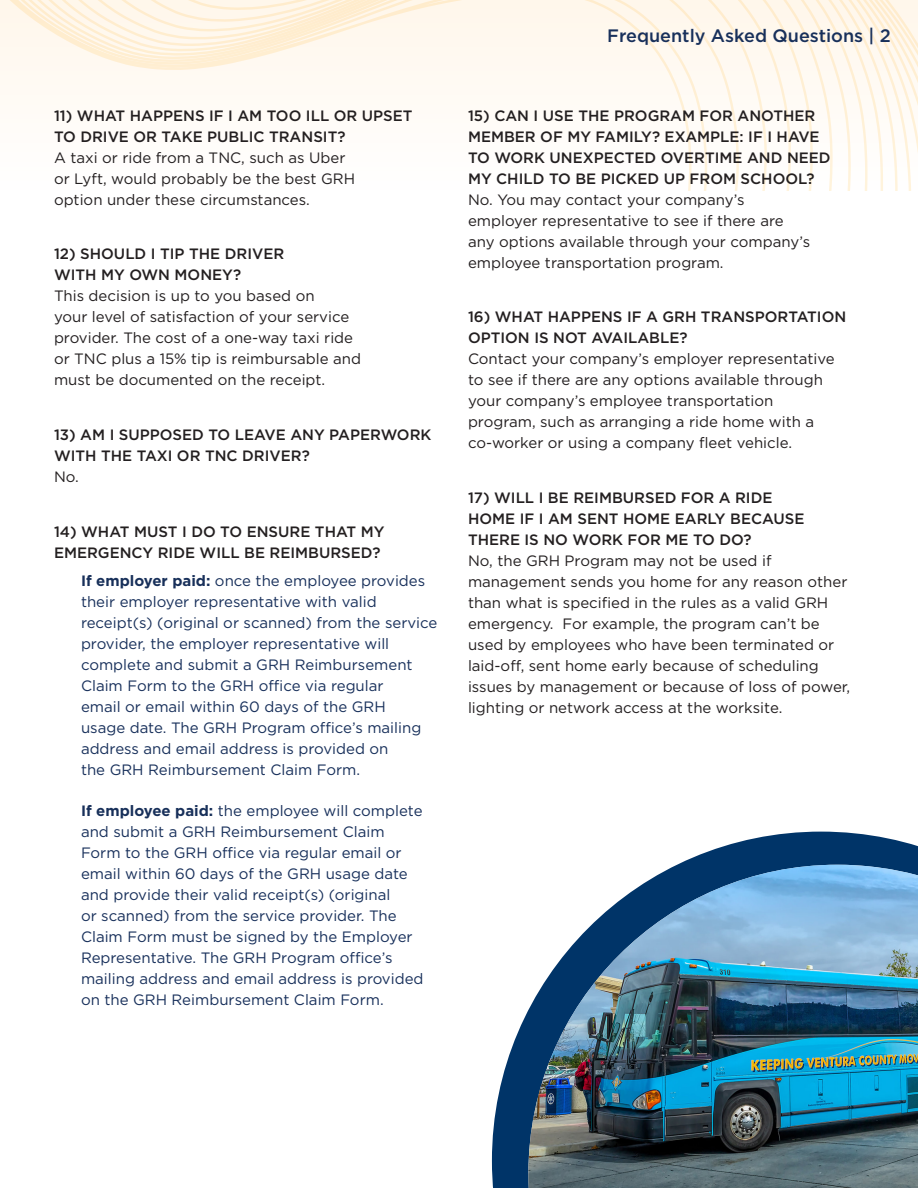
<style>
.page{position:relative;width:918px;height:1188px;background:#fff}
.page>*{position:absolute;margin:0;border:0;box-sizing:border-box;transform-origin:0 0}
.t1{font:500 18px "Gotham";color:#18305b}
.Copy{font:15px/21px "Gotham";color:#231f20}
.Indented_Copy{font:15px/21px "Gotham";color:#18305b}
.Question_Headers{font:500 15px/21px "Gotham";color:#231f20}
.s1{font-weight:700;color:#18305a}
</style>
<div class="page">
<svg style="left:0;top:0;width:918px;height:190px;fill:#fffaf4"></svg>
<svg style="left:492px;top:832px;width:426px;height:356px"></svg>
<img style="left:528px;top:865px;width:390px;height:323px">
<p class="Question_Headers" style="left:54px;top:104px;width:360px">11) WHAT HAPPENS IF I AM TOO ILL OR UPSET<br>TO DRIVE OR TAKE PUBLIC TRANSIT?</p>
<p class="Copy" style="left:54px;top:146px;width:303px">A taxi or ride from a TNC, such as Uber or Lyft, would probably be the best GRH option under these circumstances.</p>
<p class="Question_Headers" style="left:54px;top:243px;width:232px">12) SHOULD I TIP THE DRIVER<br>WITH MY OWN MONEY?</p>
<p class="Copy" style="left:54px;top:285px;width:309px">This decision is up to you based on<br>your level of satisfaction of your service provider. The cost of a one-way taxi ride or TNC plus a 15% tip is reimbursable and must be documented on the receipt.</p>
<p class="Question_Headers" style="left:54px;top:424px;width:379px">13) AM I SUPPOSED TO LEAVE ANY PAPERWORK<br>WITH THE TAXI OR TNC DRIVER?</p>
<p class="Copy" style="left:54px;top:466px;width:26px">No.</p>
<p class="Question_Headers" style="left:54px;top:521px;width:332px">14) WHAT MUST I DO TO ENSURE THAT MY<br>EMERGENCY RIDE WILL BE REIMBURSED?</p>
<p class="Indented_Copy" style="left:81px;top:569px;width:358px"><span class="s1">If employer paid:</span> once the employee provides their employer representative with valid receipt(s) (original or scanned) from the service provider, the employer representative will complete and submit a GRH Reimbursement Claim Form to the GRH office via regular<br>email or email within 60 days of the GRH<br>usage date. The GRH Program office’s mailing address and email address is provided on<br>the GRH Reimbursement Claim Form.</p>
<p class="Indented_Copy" style="left:81px;top:800px;width:344px"><span class="s1">If employee paid:</span> the employee will complete and submit a GRH Reimbursement Claim Form to the GRH office via regular email or email within 60 days of the GRH usage date and provide their valid receipt(s) (original<br>or scanned) from the service provider. The Claim Form must be signed by the Employer Representative. The GRH Program office’s mailing address and email address is provided on the GRH Reimbursement Claim Form.</p>
<p class="t1" style="left:607px;top:25px;width:285px">Frequently Asked Questions | 2</p>
<p class="Question_Headers" style="left:468px;top:104px;width:364px">15) CAN I USE THE PROGRAM FOR ANOTHER MEMBER OF MY FAMILY? EXAMPLE: IF I HAVE TO WORK UNEXPECTED OVERTIME AND NEED MY CHILD TO BE PICKED UP FROM SCHOOL?</p>
<p class="Copy" style="left:468px;top:188px;width:344px">No. You may contact your company’s employer representative to see if there are any options available through your company’s employee transportation program.</p>
<p class="Question_Headers" style="left:468px;top:306px;width:380px">16) WHAT HAPPENS IF A GRH TRANSPORTATION<br>OPTION IS NOT AVAILABLE?</p>
<p class="Copy" style="left:468px;top:348px;width:368px">Contact your company’s employer representative to see if there are any options available through your company’s employee transportation program, such as arranging a ride home with a co-worker or using a company fleet vehicle.</p>
<p class="Question_Headers" style="left:468px;top:487px;width:338px">17) WILL I BE REIMBURSED FOR A RIDE<br>HOME IF I AM SENT HOME EARLY BECAUSE<br>THERE IS NO WORK FOR ME TO DO?</p>
<p class="Copy" style="left:468px;top:550px;width:384px">No, the GRH Program may not be used if management sends you home for any reason other than what is specified in the rules as a valid GRH emergency. For example, the program can’t be used by employees who have been terminated or laid-off, sent home early because of scheduling issues by management or because of loss of power, lighting or network access at the worksite.</p>
</div>
